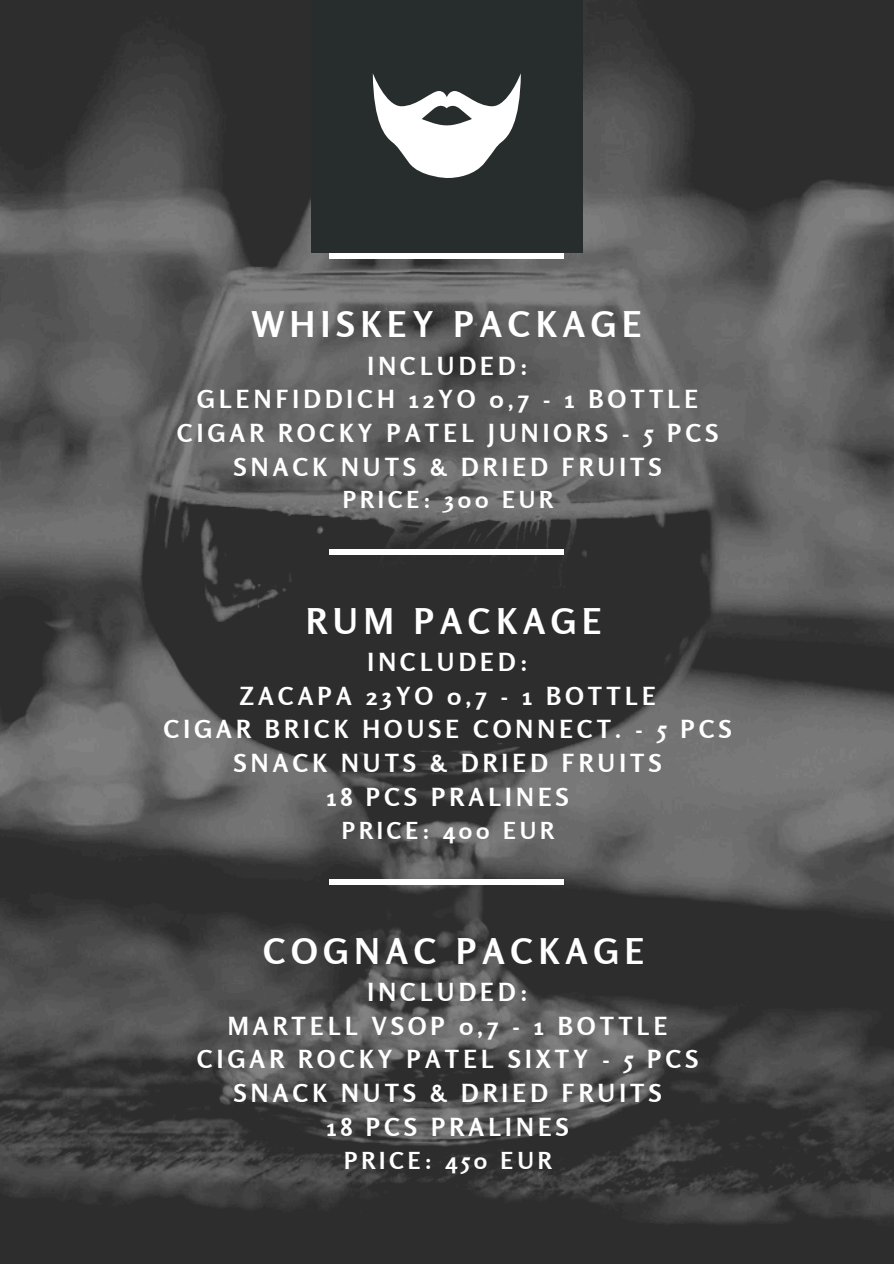
<style>
.page{position:relative;width:894px;height:1264px;background:#fff}
.page>*{position:absolute;margin:0;border:0;box-sizing:border-box;transform-origin:0 0}
.t1{font:700 35.25px "Rosario";letter-spacing:.17em;color:#fff}
.t2{font:700 24.75px/33.8px "Rosario";letter-spacing:.17em;color:#fff;text-align:center}
.t3{font:700 23.25px "Rosario";letter-spacing:.17em;color:#fff}
</style>
<div class="page">
<img style="left:0;top:0;width:893px;height:1263px">
<div style="left:311px;top:0;width:271px;height:253px;background:#272c2c"></div>
<svg style="left:372px;top:73px;width:148px;height:105px"></svg>
<div style="left:329px;top:253px;width:234px;height:5px;background:#fff"></div>
<div style="left:329px;top:549px;width:234px;height:6px;background:#fff"></div>
<div style="left:329px;top:879px;width:234px;height:5px;background:#fff"></div>
<h1 class="t1" style="left:252px;top:303px;width:390px">WHISKEY PACKAGE</h1>
<p class="t2" style="left:177px;top:348px;width:542px">INCLUDED:<br>GLENFIDDICH 12YO 0,7 - 1 BOTTLE<br>CIGAR ROCKY PATEL JUNIORS - 5 PCS<br>SNACK NUTS &amp; DRIED FRUITS</p>
<p class="t3" style="left:342px;top:486px;width:212px">PRICE: 300 EUR</p>
<h1 class="t1" style="left:306px;top:599px;width:297px">RUM PACKAGE</h1>
<p class="t2" style="left:164px;top:644px;width:569px">INCLUDED:<br>ZACAPA 23YO 0,7 - 1 BOTTLE<br>CIGAR BRICK HOUSE CONNECT. - 5 PCS<br>SNACK NUTS &amp; DRIED FRUITS<br>18 PCS PRALINES</p>
<p class="t3" style="left:341px;top:816px;width:214px">PRICE: 400 EUR</p>
<h1 class="t1" style="left:263px;top:929px;width:382px">COGNAC PACKAGE</h1>
<p class="t2" style="left:197px;top:974px;width:502px">INCLUDED:<br>MARTELL VSOP 0,7 - 1 BOTTLE<br>CIGAR ROCKY PATEL SIXTY - 5 PCS<br>SNACK NUTS &amp; DRIED FRUITS<br>18 PCS PRALINES</p>
<p class="t3" style="left:344px;top:1146px;width:209px">PRICE: 450 EUR</p>
</div>
